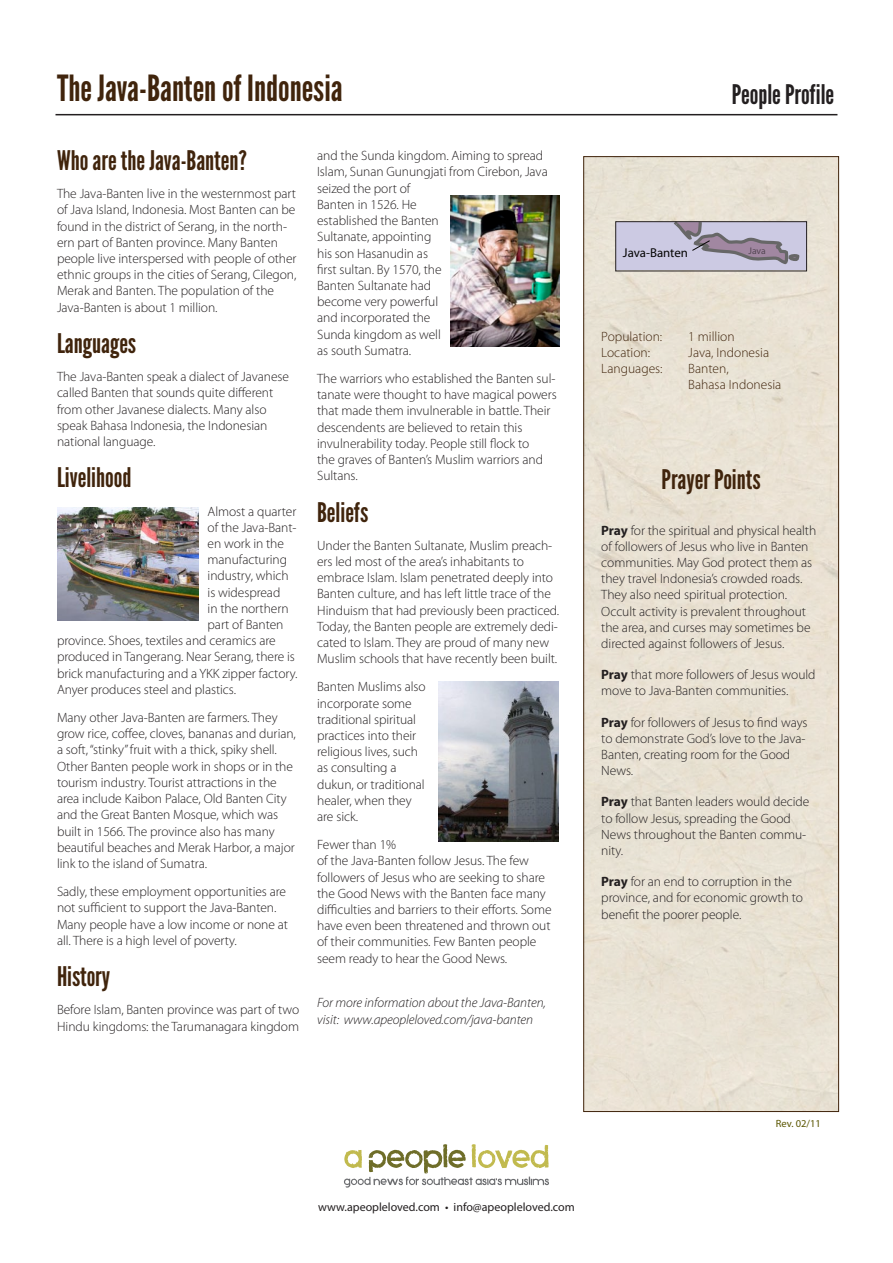
<style>
.page{position:relative;width:893px;height:1263px;background:#fff}
.page>*{position:absolute;margin:0;border:0;box-sizing:border-box;transform-origin:0 0}
.t1{font:36px "League Gothic";color:#40240c}
.Subheads{font:27px "League Gothic";color:#40240c}
.Subheads-2{font:27px "League Gothic";color:#231f20}
.Body_Text{font:300 13.5px/16.2px "Myriad Pro";letter-spacing:-.005em;color:#231f20}
.Body_Text-2{font:italic 300 13.5px/16.2px "Myriad Pro";letter-spacing:-.005em;color:#231f20}
.t2{font:300 13.5px "Myriad Pro";color:#40240c}
.t3{font:12.9px "Myriad Pro";color:#050504}
.t4{font:12px "Myriad Pro";color:#231f20}
.t5{font:10.5px "Myriad Pro";color:#5a5500}
.t6{font:9.6px "Myriad Pro";color:rgb(5 5 4/.5)}
.s1{font-weight:700}
</style>
<div class="page">
<svg style="left:344px;top:1144px;width:205px;height:43px"></svg>
<hr style="left:56px;top:114px;width:781px;height:1px;background:#231f20">
<img style="left:451px;top:196px;width:108px;height:151px">
<div style="left:616px;top:223px;width:191px;height:47px;background:#cccae3"></div>
<svg style="left:673px;top:223px;width:127px;height:42px"></svg>
<div style="left:615px;top:221px;width:192px;height:50px;border:1px solid #231f20"></div>
<img style="left:438px;top:681px;width:120px;height:161px">
<img style="left:57px;top:507px;width:142px;height:114px">
<p class="t1" style="left:57px;top:67px;width:287px">The Java-Banten of Indonesia</p>
<p class="Subheads" style="left:57px;top:145px;width:192px">Who are the Java-Banten?</p>
<p class="Body_Text" style="left:57px;top:185px;width:241px">The Java-Banten live in the westernmost part of Java Island, Indonesia. Most Banten can be found in the district of Serang, in the north&shy;ern part of Banten province. Many Banten people live interspersed with people of other ethnic groups in the cities of Serang, Cilegon, Merak and Banten. The population of the Java-Banten is about 1 million.</p>
<p class="Subheads" style="left:57px;top:328px;width:81px">Languages</p>
<p class="Body_Text" style="left:57px;top:368px;width:234px">The Java-Banten speak a dialect of Javanese called Banten that sounds quite different from other Javanese dialects. Many also speak Bahasa Indonesia, the Indonesian national language.</p>
<p class="Subheads" style="left:57px;top:462px;width:76px">Livelihood</p>
<p class="Body_Text" style="left:208px;top:503px;width:90px">Almost a quarter</p>
<p class="Body_Text" style="left:208px;top:519px;width:90px">of the Java-Bant-</p>
<p class="Body_Text" style="left:208px;top:535px;width:78px">en work in the</p>
<p class="Body_Text" style="left:208px;top:551px;width:81px">manufacturing</p>
<p class="Body_Text" style="left:208px;top:568px;width:83px">industry, which</p>
<p class="Body_Text" style="left:208px;top:584px;width:74px">is widespread</p>
<p class="Body_Text" style="left:208px;top:600px;width:82px">in the northern</p>
<p class="Body_Text" style="left:208px;top:616px;width:77px">part of Banten</p>
<p class="Body_Text" style="left:57px;top:632px;width:220px">province. Shoes, textiles and ceramics are</p>
<p class="Body_Text" style="left:57px;top:649px;width:239px">produced in Tangerang. Near Serang, there is</p>
<p class="Body_Text" style="left:57px;top:665px;width:242px">brick manufacturing and a YKK zipper factory.</p>
<p class="Body_Text" style="left:57px;top:681px;width:181px">Anyer produces steel and plastics.</p>
<p class="Body_Text" style="left:57px;top:709px;width:240px">Many other Java-Banten are farmers. They grow rice, coffee, cloves, bananas and durian, a soft, “stinky” fruit with a thick, spiky shell.<br>Other Banten people work in shops or in the tourism industry. Tourist attractions in the area include Kaibon Palace, Old Banten City and the Great Banten Mosque, which was built in 1566. The province also has many beautiful beaches and Merak Harbor, a major link to the island of Sumatra.</p>
<p class="Body_Text" style="left:57px;top:883px;width:233px">Sadly, these employment opportunities are not sufficient to support the Java-Banten.<br>Many people have a low income or none at all. There is a high level of poverty.</p>
<p class="Subheads" style="left:57px;top:961px;width:55px">History</p>
<p class="Body_Text" style="left:57px;top:1001px;width:244px">Before Islam, Banten province was part of two<br>Hindu kingdoms: the Tarumanagara kingdom</p>
<p class="Body_Text" style="left:317px;top:148px;width:232px">and the Sunda kingdom. Aiming to spread<br>Islam, Sunan Gunungjati from Cirebon, Java seized the port of<br>Banten in 1526. He<br>established the Banten<br>Sultanate, appointing<br>his son Hasanudin as<br>first sultan. By 1570, the<br>Banten Sultanate had<br>become very powerful<br>and incorporated the<br>Sunda kingdom as well<br>as south Sumatra.</p>
<p class="Body_Text" style="left:317px;top:370px;width:241px">The warriors who established the Banten sul&shy;tanate were thought to have magical powers that made them invulnerable in battle. Their descendents are believed to retain this invulnerability today. People still flock to<br>the graves of Banten’s Muslim warriors and Sultans.</p>
<p class="Subheads" style="left:317px;top:496px;width:53px">Beliefs</p>
<p class="Body_Text" style="left:317px;top:537px;width:244px">Under the Banten Sultanate, Muslim preach&shy;ers led most of the area’s inhabitants to embrace Islam. Islam penetrated deeply into Banten culture, and has left little trace of the Hinduism that had previously been practiced.<br>Today, the Banten people are extremely dedi&shy;cated to Islam. They are proud of many new Muslim schools that have recently been built.</p>
<p class="Body_Text" style="left:317px;top:679px;width:110px">Banten Muslims also incorporate some traditional spiritual practices into their religious lives, such as consulting a dukun, or traditional healer, when they are sick.</p>
<p class="Body_Text" style="left:317px;top:836px;width:236px">Fewer than 1%<br>of the Java-Banten follow Jesus. The few followers of Jesus who are seeking to share the Good News with the Banten face many difficulties and barriers to their efforts. Some have even been threatened and thrown out of their communities. Few Banten people seem ready to hear the Good News.</p>
<p class="Body_Text-2" style="left:317px;top:994px;width:230px">For more information about the Java-Banten, visit: www.apeopleloved.com/java-banten</p>
<p class="Subheads-2" style="left:732px;top:79px;width:104px">People Profile</p>
<p class="t3" style="left:623px;top:244px;width:67px">Java-Banten</p>
<p class="t6" style="left:748px;top:244px;width:19px">Java</p>
<p class="t2" style="left:601px;top:328px;width:62px">Population:</p>
<p class="t2" style="left:688px;top:328px;width:48px">1 million</p>
<p class="t2" style="left:601px;top:344px;width:50px">Location:</p>
<p class="t2" style="left:688px;top:344px;width:82px">Java, Indonesia</p>
<p class="t2" style="left:601px;top:360px;width:63px">Languages:</p>
<p class="t2" style="left:688px;top:360px;width:42px">Banten,</p>
<p class="t2" style="left:688px;top:377px;width:95px">Bahasa Indonesia</p>
<p class="Subheads" style="left:662px;top:464px;width:101px">Prayer Points</p>
<p class="Body_Text" style="left:601px;top:522px;width:216px"><span class="s1">Pray</span> for the spiritual and physical health of followers of Jesus who live in Banten communities. May God protect them as they travel Indonesia’s crowded roads.<br>They also need spiritual protection.<br>Occult activity is prevalent throughout the area, and curses may sometimes be directed against followers of Jesus.</p>
<p class="Body_Text" style="left:601px;top:666px;width:216px"><span class="s1">Pray</span> that more followers of Jesus would move to Java-Banten communities.</p>
<p class="Body_Text" style="left:601px;top:714px;width:208px"><span class="s1">Pray</span> for followers of Jesus to find ways to demonstrate God’s love to the Java-<br>Banten, creating room for the Good<br>News.</p>
<p class="Body_Text" style="left:601px;top:794px;width:210px"><span class="s1">Pray</span> that Banten leaders would decide to follow Jesus, spreading the Good<br>News throughout the Banten commu&shy;nity.</p>
<p class="Body_Text" style="left:601px;top:873px;width:203px"><span class="s1">Pray</span> for an end to corruption in the province, and for economic growth to benefit the poorer people.</p>
<p class="t4" style="left:318px;top:1200px;width:258px">www.apeopleloved.com • info@apeopleloved.com</p>
<p class="t5" style="left:776px;top:1117px;width:47px">Rev. 02/11</p>
</div>
